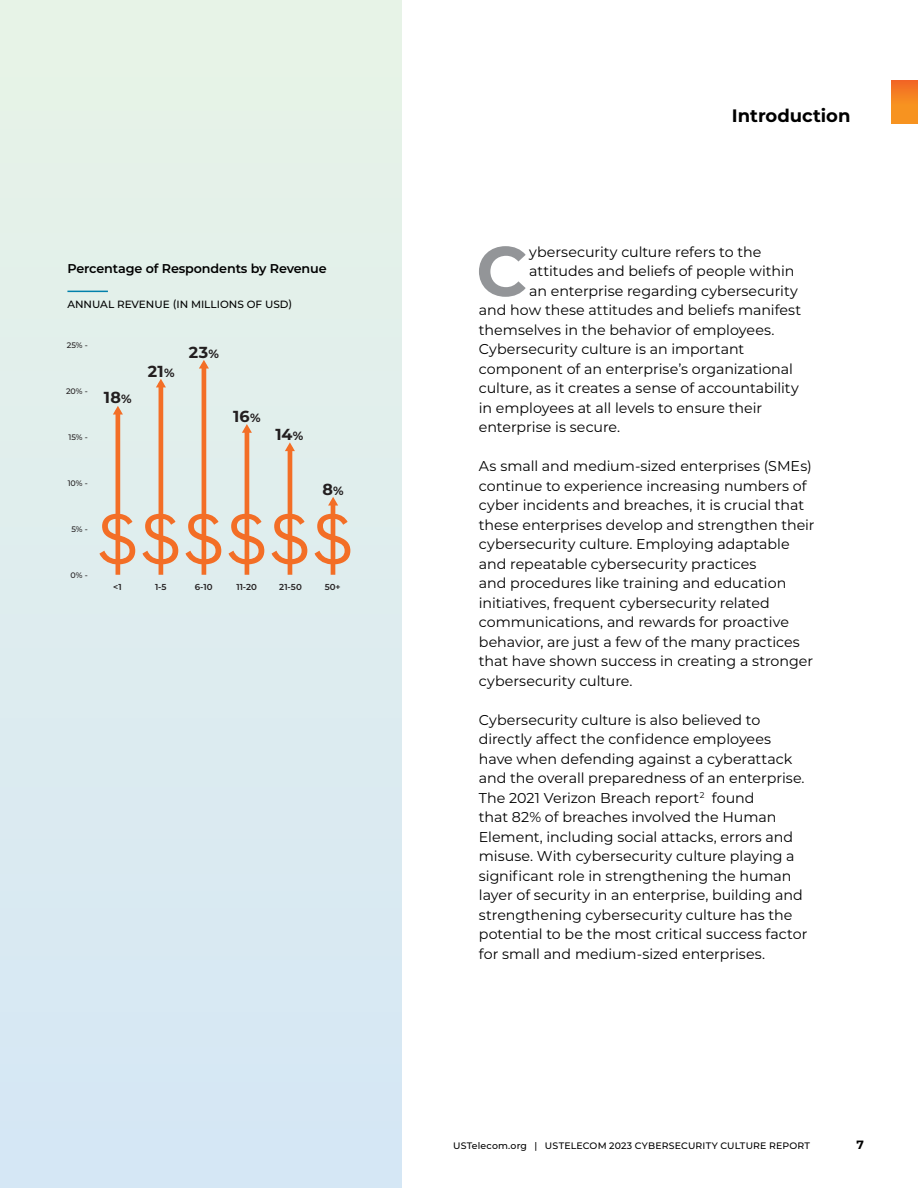
<style>
.page{position:relative;width:918px;height:1188px;background:#fff}
.page>*{position:absolute;margin:0;border:0;box-sizing:border-box;transform-origin:0 0}
.body{font:700 69.9px "Montserrat";color:#939598}
.t1{font:700 18px "Montserrat";color:#000}
.t2{font:700 15.9px "Montserrat";letter-spacing:.015em;color:#231f20}
.body-2{font:14.25px/19.5px "Montserrat";color:#000}
.Chart_Title{font:600 12.75px "Montserrat";letter-spacing:-.01em;color:#000}
.t3{font:700 12px "Montserrat";color:#000}
.Chart_Title-2{font:500 10.5px "Montserrat";color:#000}
.t4{font:500 9.3px "Montserrat";letter-spacing:.015em;color:#000}
.t5{font:600 8.7px "Montserrat";color:#231f20}
.t6{font:500 7.95px "Montserrat";color:#231f20}
.s1{font-size:12px}
</style>
<div class="page">
<div style="left:0;top:0;width:402px;height:1188px;background:#deecef"></div>
<div style="left:891px;top:80px;width:27px;height:44px;background:linear-gradient(to bottom,#f36e24,#f89d1f)"></div>
<hr style="left:67px;top:291px;width:41px;height:1px;background:#0180ab">
<svg style="left:99px;top:406px;width:36px;height:169px"></svg>
<svg style="left:142px;top:379px;width:36px;height:196px"></svg>
<svg style="left:185px;top:360px;width:36px;height:215px"></svg>
<svg style="left:229px;top:424px;width:35px;height:151px"></svg>
<svg style="left:272px;top:442px;width:35px;height:133px"></svg>
<svg style="left:315px;top:497px;width:35px;height:78px"></svg>
<p class="Chart_Title" style="left:67px;top:259px;width:261px">Percentage of Respondents by Revenue</p>
<p class="Chart_Title-2" style="left:67px;top:297px;width:226px">ANNUAL REVENUE (IN MILLIONS OF USD)</p>
<p class="t6" style="left:67px;top:340px;width:23px">25% -</p>
<p class="t2" style="left:189px;top:341px;width:32px">23<span class="s1">%</span></p>
<p class="t6" style="left:66px;top:386px;width:23px">20% -</p>
<p class="t6" style="left:69px;top:432px;width:21px">15% -</p>
<p class="t6" style="left:68px;top:478px;width:22px">10% -</p>
<p class="t6" style="left:71px;top:523px;width:18px">5% -</p>
<p class="t6" style="left:71px;top:569px;width:19px">0% -</p>
<p class="t2" style="left:104px;top:386px;width:29px">18<span class="s1">%</span></p>
<p class="t2" style="left:148px;top:360px;width:28px">21<span class="s1">%</span></p>
<p class="t2" style="left:233px;top:405px;width:29px">16<span class="s1">%</span></p>
<p class="t2" style="left:275px;top:423px;width:30px">14<span class="s1">%</span></p>
<p class="t2" style="left:322px;top:478px;width:23px">8<span class="s1">%</span></p>
<p class="t5" style="left:113px;top:581px;width:10px">&lt;1</p>
<p class="t5" style="left:155px;top:581px;width:13px">1-5</p>
<p class="t5" style="left:195px;top:581px;width:19px">6-10</p>
<p class="t5" style="left:236px;top:581px;width:22px">11-20</p>
<p class="t5" style="left:279px;top:581px;width:24px">21-50</p>
<p class="t5" style="left:325px;top:581px;width:17px">50+</p>
<h1 class="t1" style="left:732px;top:102px;width:120px">Introduction</h1>
<p class="body" style="left:476px;top:221px;width:53px">C</p>
<p class="body-2" style="left:529px;top:242px;width:234px">ybersecurity culture refers to the</p>
<p class="body-2" style="left:529px;top:261px;width:267px">attitudes and beliefs of people within</p>
<p class="body-2" style="left:529px;top:281px;width:270px">an enterprise regarding cybersecurity</p>
<p class="body-2" style="left:479px;top:300px;width:324px">and how these attitudes and beliefs manifest</p>
<p class="body-2" style="left:479px;top:320px;width:297px">themselves in the behavior of employees.</p>
<p class="body-2" style="left:479px;top:339px;width:267px">Cybersecurity culture is an important</p>
<p class="body-2" style="left:479px;top:359px;width:316px">component of an enterprise’s organizational</p>
<p class="body-2" style="left:479px;top:378px;width:321px">culture, as it creates a sense of accountability</p>
<p class="body-2" style="left:479px;top:398px;width:285px">in employees at all levels to ensure their</p>
<p class="body-2" style="left:479px;top:417px;width:143px">enterprise is secure.</p>
<p class="body-2" style="left:479px;top:456px;width:337px">As small and medium-sized enterprises (SMEs) continue to experience increasing numbers of cyber incidents and breaches, it is crucial that these enterprises develop and strengthen their cybersecurity culture. Employing adaptable and repeatable cybersecurity practices<br>and procedures like training and education initiatives, frequent cybersecurity related communications, and rewards for proactive behavior, are just a few of the many practices that have shown success in creating a stronger cybersecurity culture.</p>
<p class="body-2" style="left:479px;top:710px;width:330px">Cybersecurity culture is also believed to directly affect the confidence employees have when defending against a cyberattack and the overall preparedness of an enterprise.<br>The 2021 Verizon Breach report<sup>2</sup> found<br>that 82% of breaches involved the Human Element, including social attacks, errors and misuse. With cybersecurity culture playing a significant role in strengthening the human layer of security in an enterprise, building and strengthening cybersecurity culture has the potential to be the most critical success factor for small and medium-sized enterprises.</p>
<p class="t4" style="left:453px;top:1139px;width:358px">USTelecom.org | USTELECOM 2023 CYBERSECURITY CULTURE REPORT</p>
<p class="t3" style="left:857px;top:1136px;width:9px">7</p>
</div>
